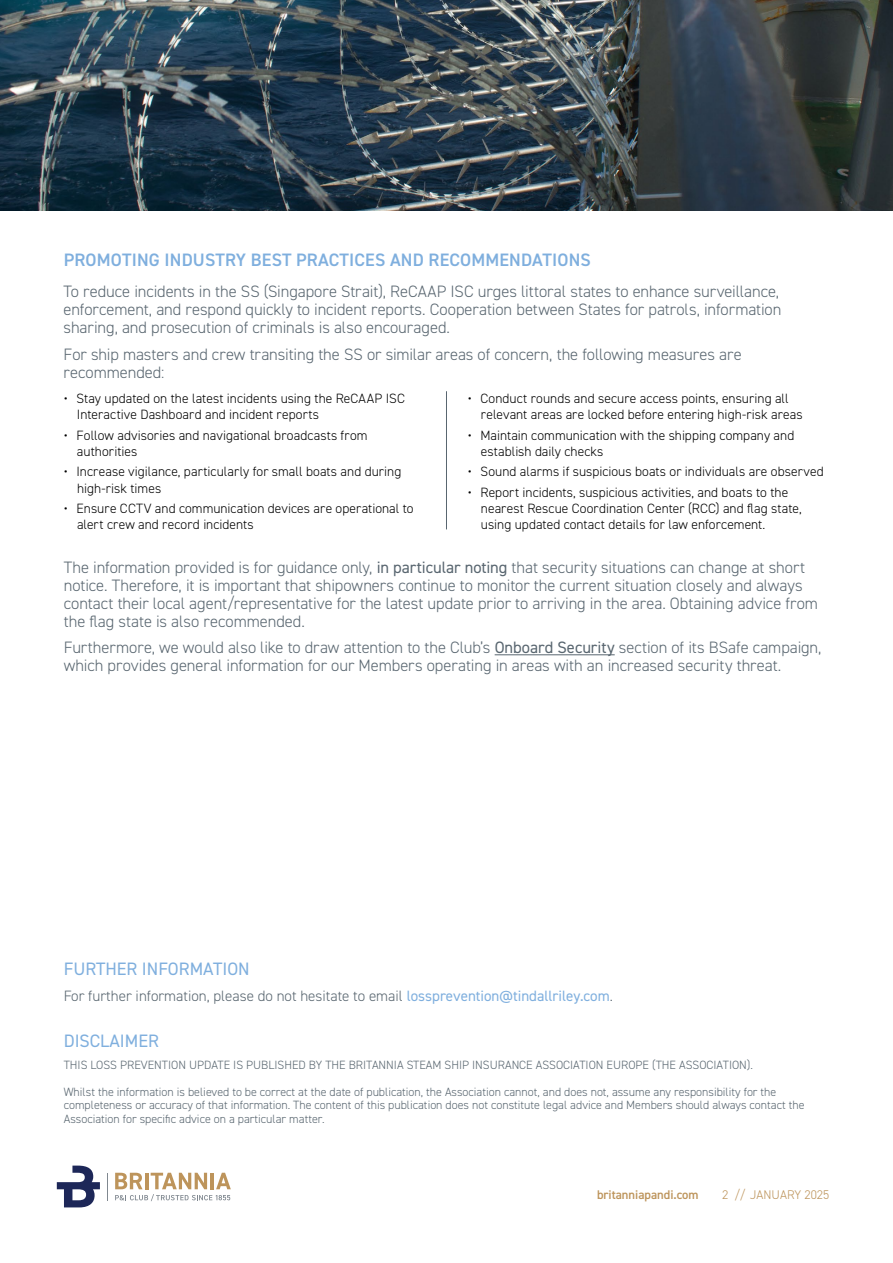
<style>
.page{position:relative;width:893px;height:1263px;background:#fff}
.page>*{position:absolute;margin:0;border:0;box-sizing:border-box;transform-origin:0 0}
.t1{font:600 18px "DIN2014";letter-spacing:.01em;color:#7fafde}
.t2{font:18px "DIN2014";color:#7fafde}
.t3{font:300 16.5px/18px "DIN2014";letter-spacing:-.005em;color:#596670}
.t4{font:300 15px "DIN2014";color:#596670}
.t5{font:300 13.5px/16.2px "DIN2014";letter-spacing:.005em;color:#000}
.t6{font:600 12.6px "DIN2014";color:#bd945b}
.t7{font:300 12.6px "DIN2014";color:#bd945b}
.t8{font:300 12px/13.5px "DIN2014";color:#596670}
.s1{font-weight:400}
.s2{font-weight:400;color:#7fafde}
</style>
<div class="page">
<svg style="left:57px;top:1165px;width:43px;height:42px"></svg>
<svg style="left:115px;top:1173px;width:116px;height:28px"></svg>
<svg style="left:107px;top:1173px;width:1px;height:27px"></svg>
<img style="left:0;top:0;width:893px;height:210px">
<hr style="left:446px;top:391px;width:1px;height:138px;background:#596670">
<hr style="left:495px;top:654px;width:120px;height:1px;background:#596670">
<p class="t1" style="left:64px;top:248px;width:529px">PROMOTING INDUSTRY BEST PRACTICES AND RECOMMENDATIONS</p>
<p class="t3" style="left:64px;top:283px;width:719px">To reduce incidents in the SS (Singapore Strait), ReCAAP ISC urges littoral states to enhance surveillance, enforcement, and respond quickly to incident reports. Cooperation between States for patrols, information sharing, and prosecution of criminals is also encouraged.</p>
<p class="t3" style="left:64px;top:345px;width:680px">For ship masters and crew transiting the SS or similar areas of concern, the following measures are recommended:</p>
<p class="t5" style="left:77px;top:390px;width:329px;text-indent:-13px">• Stay updated on the latest incidents using the ReCAAP ISC<br>Interactive Dashboard and incident reports</p>
<p class="t5" style="left:77px;top:427px;width:292px;text-indent:-13px">• Follow advisories and navigational broadcasts from authorities</p>
<p class="t5" style="left:77px;top:464px;width:326px;text-indent:-13px">• Increase vigilance, particularly for small boats and during high-risk times</p>
<p class="t5" style="left:77px;top:500px;width:338px;text-indent:-13px">• Ensure CCTV and communication devices are operational to alert crew and record incidents</p>
<p class="t5" style="left:481px;top:390px;width:323px;text-indent:-13px">• Conduct rounds and secure access points, ensuring all relevant areas are locked before entering high-risk areas</p>
<p class="t5" style="left:481px;top:427px;width:315px;text-indent:-13px">• Maintain communication with the shipping company and establish daily checks</p>
<p class="t5" style="left:468px;top:464px;width:357px">• Sound alarms if suspicious boats or individuals are observed</p>
<p class="t5" style="left:481px;top:484px;width:322px;text-indent:-13px">• Report incidents, suspicious activities, and boats to the nearest Rescue Coordination Center (RCC) and flag state, using updated contact details for law enforcement.</p>
<p class="t3" style="left:64px;top:558px;width:756px">The information provided is for guidance only, <span class="s1">in particular noting</span> that security situations can change at short notice. Therefore, it is important that shipowners continue to monitor the current situation closely and always contact their local agent/representative for the latest update prior to arriving in the area. Obtaining advice from the flag state is also recommended.</p>
<p class="t3" style="left:64px;top:638px;width:759px">Furthermore, we would also like to draw attention to the Club’s <span class="s1">Onboard Security</span> section of its BSafe campaign, which provides general information for our Members operating in areas with an increased security threat.</p>
<p class="t2" style="left:64px;top:957px;width:187px">FURTHER INFORMATION</p>
<p class="t4" style="left:64px;top:987px;width:551px">For further information, please do not hesitate to email <span class="s2">lossprevention@tindallriley.com</span>.</p>
<p class="t2" style="left:64px;top:1029px;width:97px">DISCLAIMER</p>
<p class="t8" style="left:64px;top:1058px;width:691px">THIS LOSS PREVENTION UPDATE IS PUBLISHED BY THE BRITANNIA STEAM SHIP INSURANCE ASSOCIATION EUROPE (THE ASSOCIATION).</p>
<p class="t8" style="left:64px;top:1085px;width:742px">Whilst the information is believed to be correct at the date of publication, the Association cannot, and does not, assume any responsibility for the completeness or accuracy of that information. The content of this publication does not constitute legal advice and Members should always contact the<br>Association for specific advice on a particular matter.</p>
<p class="t6" style="left:597px;top:1187px;width:103px">britanniapandi.com</p>
<p class="t7" style="left:722px;top:1187px;width:109px">2 // JANUARY 2025</p>
</div>
